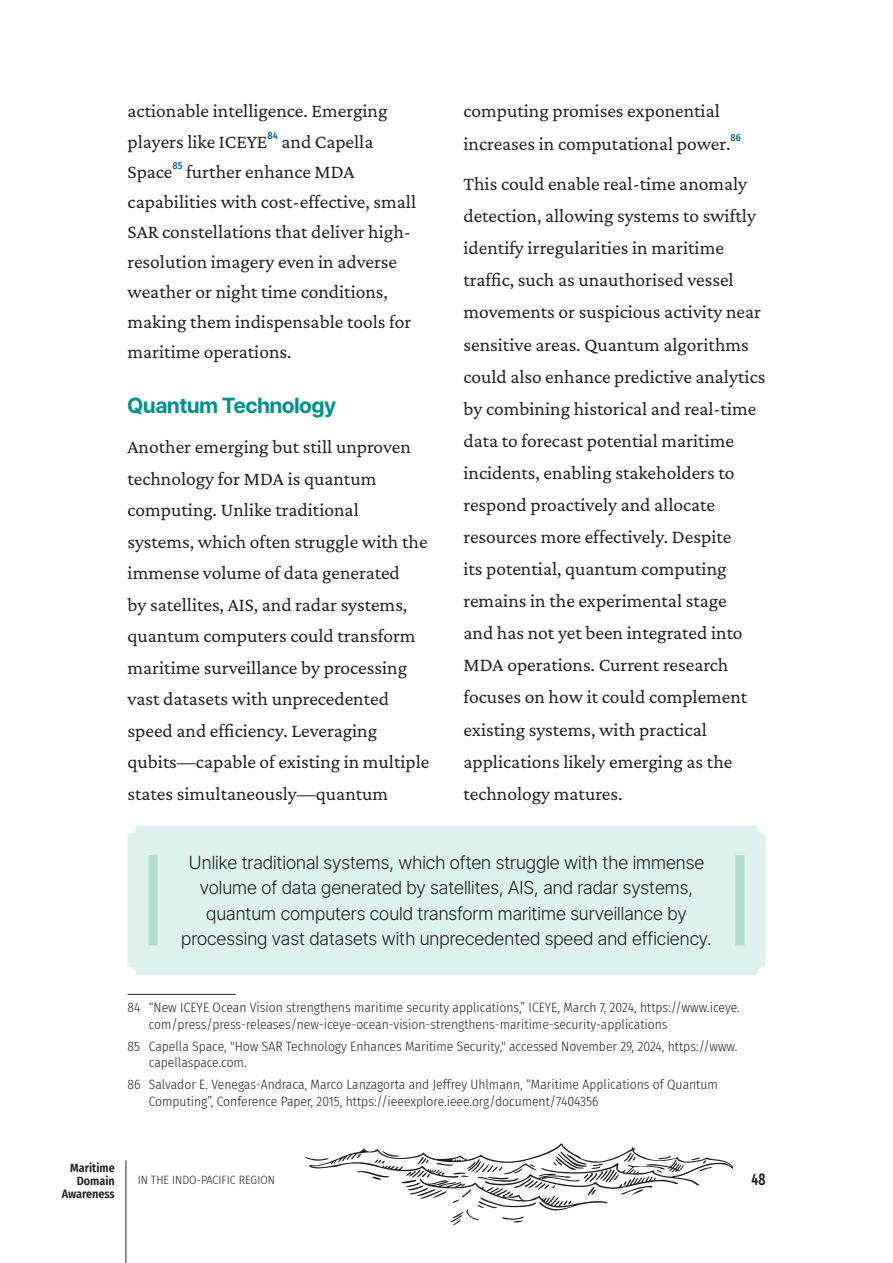
<style>
.page{position:relative;width:893px;height:1263px;background:#fff}
.page>*{position:absolute;margin:0;border:0;box-sizing:border-box;transform-origin:0 0}
.t1{font:700 21px "Inter Tight";color:#00908e}
.t2{font:19.5px/32.1px "Crimson Pro";color:#231f20}
.t3{font:300 18px/25.5px "Inter Tight";color:#231f20;text-align:center}
.t4{font:600 16.65px "Fira Sans Condensed";color:#231f20;scale:.81 1}
.t5{font:300 13.5px/16.5px "Fira Sans Condensed";color:#231f20}
.t6{font:600 12px/13.2px "Fira Sans Condensed";color:#231f20;text-align:right}
.t7{font:300 12px "Fira Sans Condensed";color:#231f20}
</style>
<div class="page">
<hr style="left:126px;top:1160px;width:1px;height:103px;background:#231f20">
<svg style="left:305px;top:1143px;width:428px;height:82px"></svg>
<hr style="left:128px;top:994px;width:108px;height:1px;background:#231f20">
<div style="left:128px;top:826px;width:637px;height:149px;background:#ddf1f1;border-radius:9px"></div>
<div style="left:149px;top:860px;width:9px;height:81px;background:#b1ddd3"></div>
<div style="left:735px;top:860px;width:9px;height:81px;background:#b1ddd3"></div>
<p class="t2" style="left:128px;top:96px;width:290px;line-height:30px">actionable intelligence. Emerging players like ICEYE<sup>84</sup> and Capella Space<sup>85</sup> further enhance MDA capabilities with cost-effective, small SAR constellations that deliver high&shy;resolution imagery even in adverse weather or night time conditions, making them indispensable tools for maritime operations.</p>
<p class="t1" style="left:128px;top:390px;width:210px">Quantum Technology</p>
<p class="t2" style="left:128px;top:431px;width:303px;line-height:31.5px">Another emerging but still unproven technology for MDA is quantum computing. Unlike traditional systems, which often struggle with the immense volume of data generated<br>by satellites, AIS, and radar systems, quantum computers could transform maritime surveillance by processing vast datasets with unprecedented speed and efficiency. Leveraging qubits—capable of existing in multiple states simultaneously—quantum</p>
<p class="t2" style="left:463px;top:95px;width:279px">computing promises exponential increases in computational power.<sup>86</sup></p>
<p class="t2" style="left:463px;top:167px;width:303px">This could enable real-time anomaly detection, allowing systems to swiftly identify irregularities in maritime traffic, such as unauthorised vessel movements or suspicious activity near sensitive areas. Quantum algorithms could also enhance predictive analytics by combining historical and real-time data to forecast potential maritime incidents, enabling stakeholders to respond proactively and allocate resources more effectively. Despite<br>its potential, quantum computing remains in the experimental stage<br>and has not yet been integrated into MDA operations. Current research focuses on how it could complement existing systems, with practical applications likely emerging as the technology matures.</p>
<p class="t3" style="left:181px;top:849px;width:532px">Unlike traditional systems, which often struggle with the immense volume of data generated by satellites, AIS, and radar systems, quantum computers could transform maritime surveillance by processing vast datasets with unprecedented speed and efficiency.</p>
<p class="t5" style="left:149px;top:999px;width:592px;text-indent:-21px">84 “New ICEYE Ocean Vision strengthens maritime security applications,” ICEYE, March 7, 2024, https://www.iceye. com/press/press-releases/new-iceye-ocean-vision-strengthens-maritime-security-applications</p>
<p class="t5" style="left:149px;top:1038px;width:590px;text-indent:-21px">85 Capella Space, "How SAR Technology Enhances Maritime Security," accessed November 29, 2024, https://www. capellaspace.com.</p>
<p class="t5" style="left:149px;top:1076px;width:571px;text-indent:-21px">86 Salvador E. Venegas-Andraca, Marco Lanzagorta and Jeffrey Uhlmann, “Maritime Applications of Quantum<br>Computing”, Conference Paper, 2015, https://ieeexplore.ieee.org/document/7404356</p>
<p class="t6" style="left:62px;top:1160px;width:55px">Maritime<br>Domain<br>Awareness</p>
<p class="t7" style="left:138px;top:1172px;width:139px">IN THE INDO-PACIFIC REGION</p>
<p class="t4" style="left:751px;top:1165px;width:19px">48</p>
</div>
